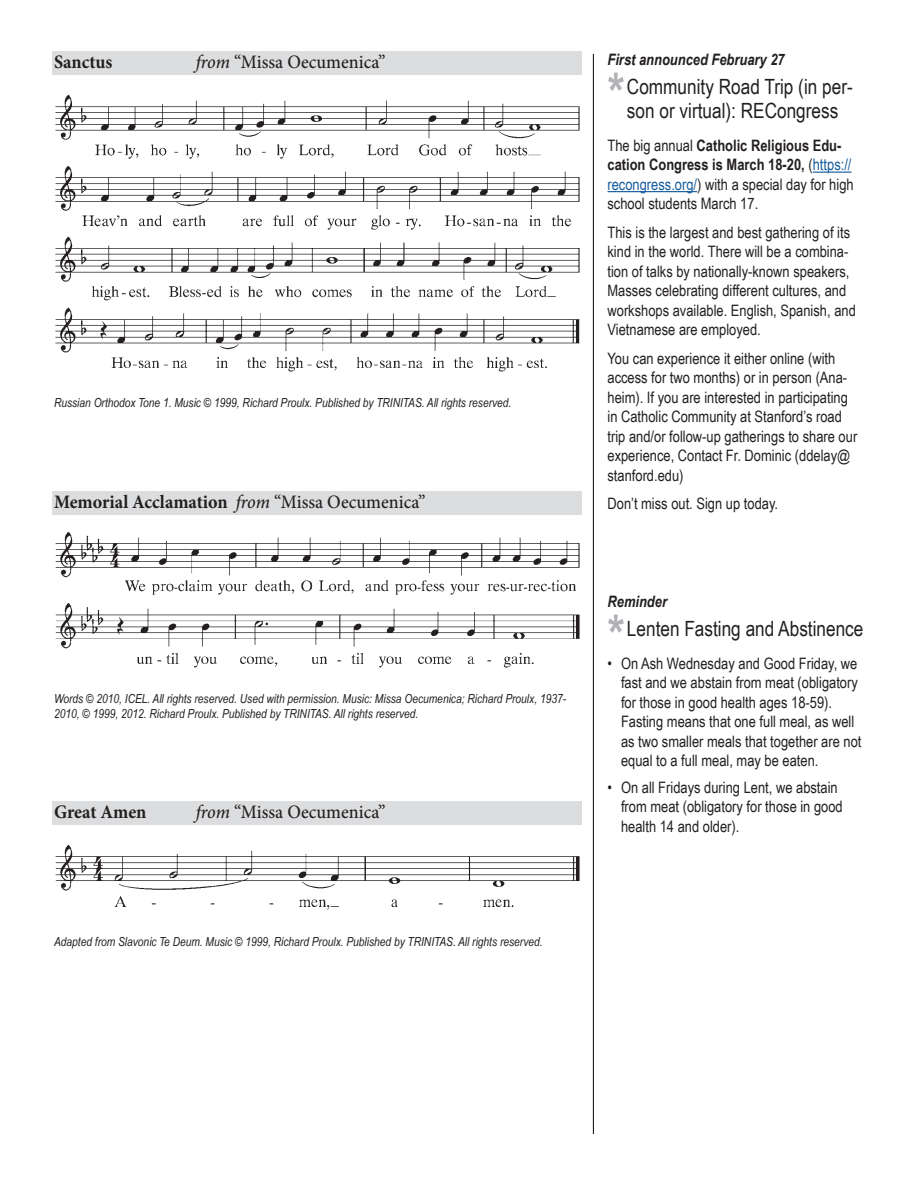
<style>
.page{position:relative;width:918px;height:1188px;background:#fff}
.page>*{position:absolute;margin:0;border:0;box-sizing:border-box;transform-origin:0 0}
.t1{font:700 54px "Arial Narrow";color:#b2b3b7}
.t2{font:21px/24px "Arial Narrow";color:#231f20}
.Music_Label{font:700 19.05px "Minion Pro";letter-spacing:-.005em;color:#231f20;scale:.95 1}
.Music_Label-2{font:500 19.05px "Minion Pro";color:#231f20;scale:.95 1}
.announcement_text_mu{font:15.75px/19.5px "Arial Narrow";color:#231f20}
.announcement_highlig{font:italic 700 15.75px "Arial Narrow";color:#231f20}
.music_credit{font:italic 12.45px/15px "Arial Narrow";color:#231f20}
.s1{font-style:italic}
.s2{font-weight:500;font-style:italic}
.s3{font-weight:500}
.s4{font-weight:700}
.s5{color:#175d9e}
</style>
<div class="page">
<hr style="left:593px;top:54px;width:1px;height:1080px;background:#231f20">
<hr style="left:813px;top:172px;width:39px;height:1px;background:#175d9e">
<hr style="left:608px;top:191px;width:89px;height:1px;background:#175d9e">
<div style="left:52px;top:51px;width:530px;height:24px;background:#dcdddf"></div>
<img style="left:55px;top:94px;width:525px;height:278px">
<div style="left:52px;top:491px;width:530px;height:23px;background:#dcdddf"></div>
<img style="left:55px;top:531px;width:525px;height:137px">
<div style="left:52px;top:801px;width:530px;height:24px;background:#dcdddf"></div>
<img style="left:55px;top:844px;width:525px;height:66px">
<p class="Music_Label" style="left:54px;top:49px;width:63px">Sanctus</p>
<p class="Music_Label-2" style="left:196px;top:49px;width:201px"><span class="s1">from</span> “Missa Oecumenica”</p>
<p class="music_credit" style="left:54px;top:395px;width:459px">Russian Orthodox Tone 1. Music © 1999, Richard Proulx. Published by TRINITAS. All rights reserved.</p>
<p class="Music_Label" style="left:54px;top:488px;width:393px">Memorial Acclamation <span class="s2">from</span> <span class="s3">“Missa Oecumenica”</span></p>
<p class="music_credit" style="left:54px;top:691px;width:514px">Words © 2010, ICEL. All rights reserved. Used with permission. Music: Missa Oecumenica; Richard Proulx, 1937-<br>2010, © 1999, 2012. Richard Proulx. Published by TRINITAS. All rights reserved.</p>
<p class="Music_Label" style="left:54px;top:799px;width:99px">Great Amen</p>
<p class="Music_Label-2" style="left:196px;top:799px;width:201px"><span class="s1">from</span> “Missa Oecumenica”</p>
<p class="music_credit" style="left:54px;top:933px;width:490px">Adapted from Slavonic Te Deum. Music © 1999, Richard Proulx. Published by TRINITAS. All rights reserved.</p>
<p class="announcement_highlig" style="left:608px;top:48px;width:179px">First announced February 27</p>
<p class="t1" style="left:608px;top:52px;width:19px">*</p>
<p class="t2" style="left:627px;top:74px;width:227px">Community Road Trip (in per&shy;son or virtual): RECongress</p>
<p class="announcement_text_mu" style="left:608px;top:135px;width:248px">The big annual <span class="s4">Catholic Religious Edu&shy;cation Congress is March 18-20,</span> (<span class="s5">https:// recongress.org/</span>) with a special day for high school students March 17.</p>
<p class="announcement_text_mu" style="left:608px;top:222px;width:250px">This is the largest and best gathering of its kind in the world. There will be a combina&shy;tion of talks by nationally-known speakers, Masses celebrating different cultures, and workshops available. English, Spanish, and Vietnamese are employed.</p>
<p class="announcement_text_mu" style="left:608px;top:348px;width:251px">You can experience it either online (with access for two months) or in person (Ana&shy;heim). If you are interested in participating in Catholic Community at Stanford’s road trip and/or follow-up gatherings to share our experience, Contact Fr. Dominic (ddelay@ stanford.edu)</p>
<p class="announcement_text_mu" style="left:608px;top:494px;width:172px">Don’t miss out. Sign up today.</p>
<p class="announcement_highlig" style="left:608px;top:590px;width:61px">Reminder</p>
<p class="t1" style="left:608px;top:594px;width:19px">*</p>
<p class="t2" style="left:627px;top:616px;width:238px">Lenten Fasting and Abstinence</p>
<p class="announcement_text_mu" style="left:621px;top:653px;width:242px;text-indent:-14px">• On Ash Wednesday and Good Friday, we fast and we abstain from meat (obligatory for those in good health ages 18-59).<br>Fasting means that one full meal, as well as two smaller meals that together are not equal to a full meal, may be eaten.</p>
<p class="announcement_text_mu" style="left:621px;top:777px;width:223px;text-indent:-14px">• On all Fridays during Lent, we abstain from meat (obligatory for those in good health 14 and older).</p>
</div>
